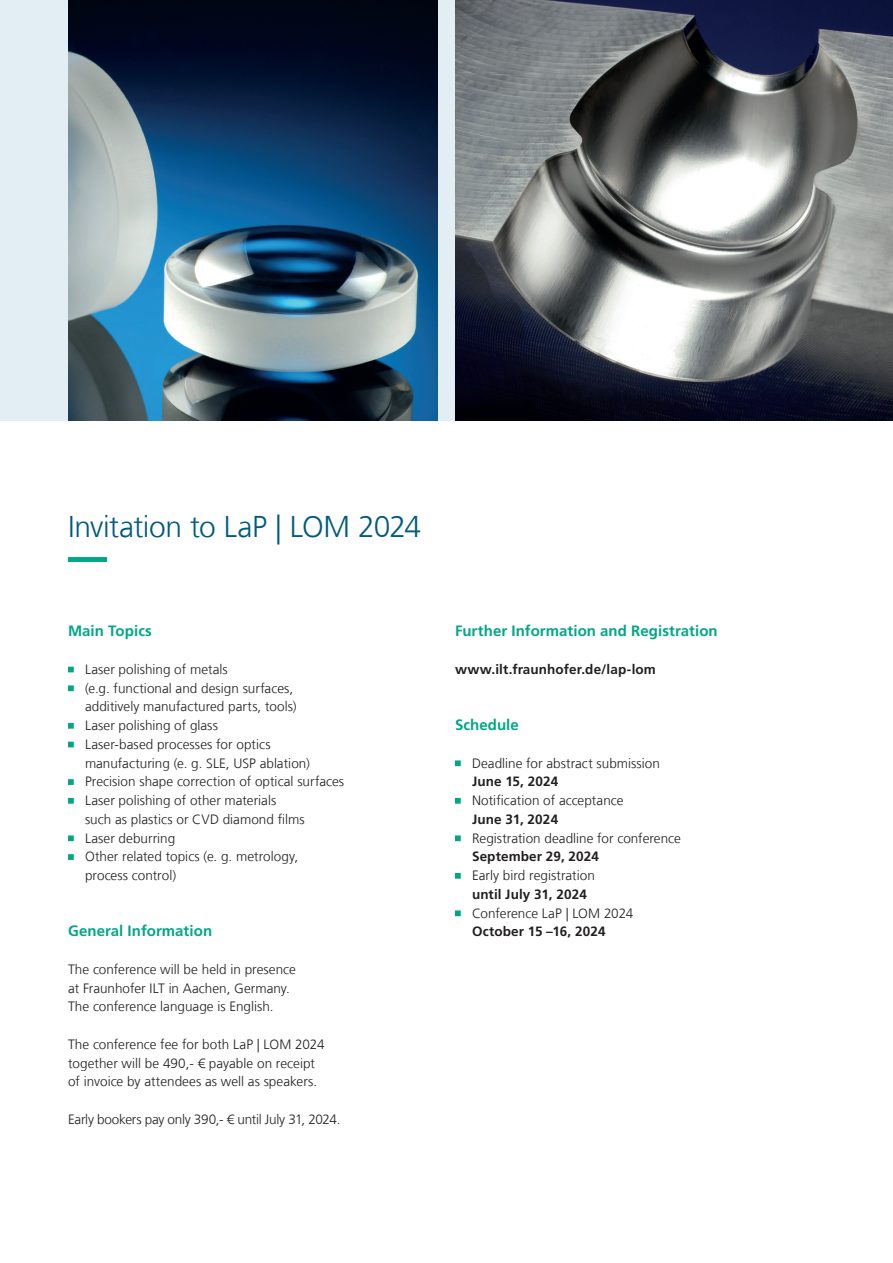
<style>
.page{position:relative;width:893px;height:1263px;background:#fff}
.page>*{position:absolute;margin:0;border:0;box-sizing:border-box;transform-origin:0 0}
.t1{font:300 30px "Frutiger LT Com";letter-spacing:-.015em;color:#005b7f}
.t2{font:700 15px "Frutiger LT Com";letter-spacing:.005em;color:#00a786}
.t3{font:300 13.5px/18.8px "Frutiger LT Com";letter-spacing:.005em;color:#231f20}
.t4{font:700 13.5px "Frutiger LT Com";letter-spacing:.01em;color:#231f20}
.t5{font:300 13.5px "Frutiger LT Com";letter-spacing:-.02em;color:#231f20}
</style>
<div class="page">
<div style="left:0;top:0;width:893px;height:421px;background:#e2eef4"></div>
<svg style="left:68px;top:667px;width:6px;height:5px"></svg>
<svg style="left:68px;top:685px;width:6px;height:6px"></svg>
<svg style="left:68px;top:723px;width:6px;height:6px"></svg>
<svg style="left:68px;top:742px;width:6px;height:5px"></svg>
<svg style="left:68px;top:779px;width:6px;height:6px"></svg>
<svg style="left:68px;top:798px;width:6px;height:6px"></svg>
<svg style="left:68px;top:835px;width:6px;height:6px"></svg>
<svg style="left:68px;top:854px;width:6px;height:6px"></svg>
<svg style="left:455px;top:760px;width:6px;height:6px"></svg>
<svg style="left:455px;top:798px;width:6px;height:6px"></svg>
<svg style="left:455px;top:835px;width:6px;height:6px"></svg>
<svg style="left:455px;top:873px;width:6px;height:6px"></svg>
<svg style="left:455px;top:910px;width:6px;height:6px"></svg>
<img style="left:68px;top:0;width:370px;height:421px">
<img style="left:455px;top:0;width:438px;height:421px">
<svg style="left:68px;top:557px;width:39px;height:5px"></svg>
<h1 class="t1" style="left:68px;top:509px;width:355px">Invitation to LaP | LOM 2024</h1>
<p class="t2" style="left:68px;top:622px;width:85px">Main Topics</p>
<p class="t3" style="left:85px;top:660px;width:261px">Laser polishing of metals<br>(e.g. functional and design surfaces, additively manufactured parts, tools)<br>Laser polishing of glass<br>Laser-based processes for optics manufacturing (e. g. SLE, USP ablation)<br>Precision shape correction of optical surfaces Laser polishing of other materials<br>such as plastics or CVD diamond films<br>Laser deburring<br>Other related topics (e. g. metrology, process control)</p>
<p class="t2" style="left:68px;top:922px;width:146px">General Information</p>
<p class="t3" style="left:68px;top:960px;width:229px">The conference will be held in presence at Fraunhofer ILT in Aachen, Germany.<br>The conference language is English.</p>
<p class="t3" style="left:68px;top:1035px;width:258px">The conference fee for both LaP | LOM 2024 together will be 490,- € payable on receipt of invoice by attendees as well as speakers.</p>
<p class="t5" style="left:68px;top:1111px;width:274px">Early bookers pay only 390,- € until July 31, 2024.</p>
<p class="t2" style="left:455px;top:622px;width:264px">Further Information and Registration</p>
<p class="t4" style="left:455px;top:661px;width:202px">www.ilt.fraunhofer.de/lap-lom</p>
<p class="t2" style="left:455px;top:716px;width:65px">Schedule</p>
<p class="t3" style="left:472px;top:754px;width:189px">Deadline for abstract submission</p>
<p class="t4" style="left:472px;top:774px;width:88px">June 15, 2024</p>
<p class="t3" style="left:472px;top:791px;width:153px">Notification of acceptance</p>
<p class="t4" style="left:472px;top:811px;width:88px">June 31, 2024</p>
<p class="t3" style="left:472px;top:829px;width:210px">Registration deadline for conference</p>
<p class="t4" style="left:472px;top:849px;width:129px">September 29, 2024</p>
<p class="t3" style="left:472px;top:866px;width:124px">Early bird registration</p>
<p class="t4" style="left:472px;top:886px;width:116px">until July 31, 2024</p>
<p class="t3" style="left:472px;top:904px;width:163px">Conference LaP | LOM 2024</p>
<p class="t4" style="left:472px;top:924px;width:135px">October 15 –16, 2024</p>
</div>
